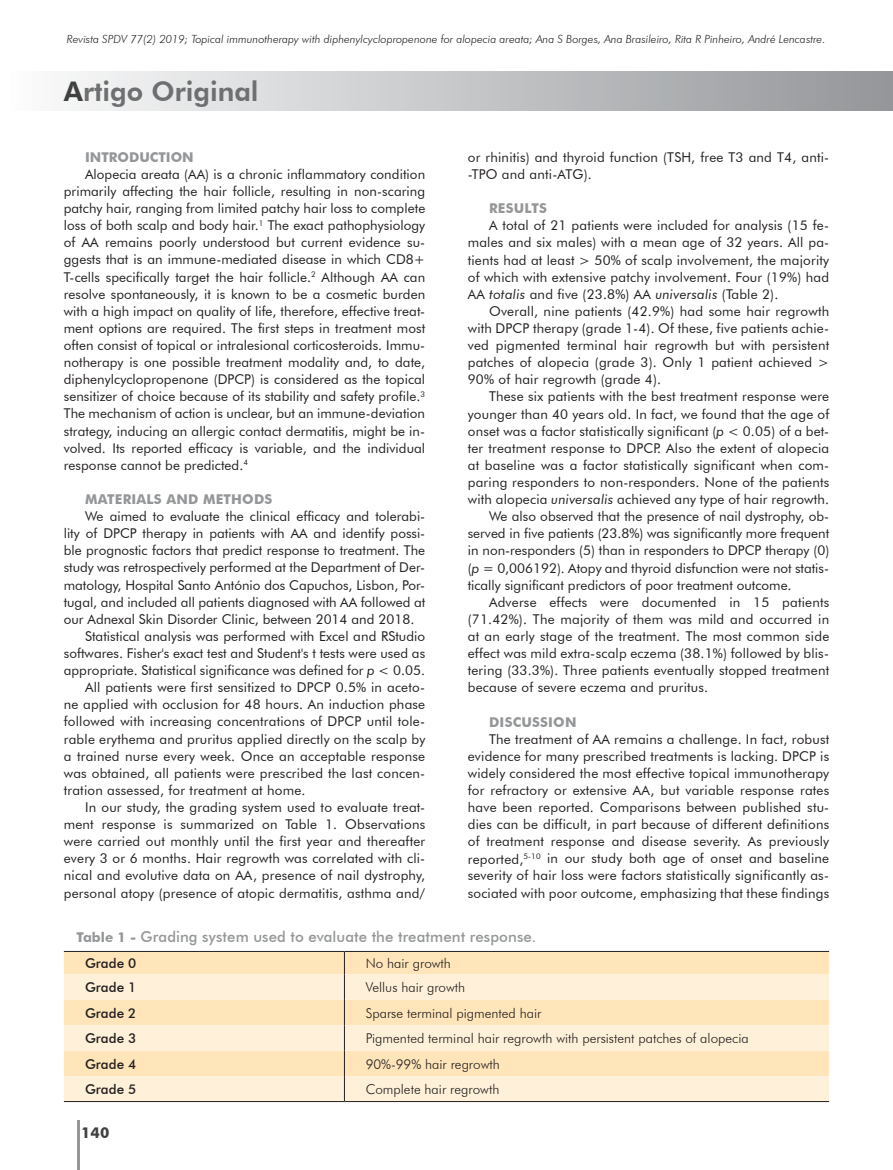
<style>
.page{position:relative;width:893px;height:1170px;background:#fff}
.page>*{position:absolute;margin:0;border:0;box-sizing:border-box;transform-origin:0 0}
.t1{font:800 27px "Futura BT";color:#6d6f71}
.t2{font:500 15px "Futura BT";letter-spacing:.005em;color:#949698}
.t3{font:700 15px "Futura BT";color:#414142}
.t4{font:13.5px/17.1px "Futura BT";letter-spacing:.015em;color:#231f20;text-align:justify}
.t5{font:300 13.5px "Futura BT";color:#231f20}
.t6{font:700 13.5px "Futura BT";letter-spacing:.015em;color:#949698}
.t7{font:500 13.5px "Futura BT";color:#231f20}
.t8{font:italic 300 11.25px "Futura BT";color:#231f20}
.s1{color:#414142}
.s2{font-style:italic}
.s3{font-weight:700;font-size:13.5px}
</style>
<div class="page">
<hr style="left:77px;top:1120px;width:3px;height:49px;background:#949698">
<div style="left:0;top:72px;width:893px;height:38px;background:linear-gradient(to right,#fdfdfd,#939598)"></div>
<div style="left:64px;top:952px;width:765px;height:22px;background:#ffe5b9"></div>
<svg style="left:64px;top:974px;width:765px;height:127px;background:#ffeccc"></svg>
<hr style="left:64px;top:1101px;width:280px;height:1px;background:#231f20">
<hr style="left:344px;top:1101px;width:485px;height:1px;background:#231f20">
<svg style="left:344px;top:952px;width:1px;height:149px"></svg>
<hr style="left:64px;top:951px;width:280px;height:1px;background:#231f20">
<hr style="left:344px;top:951px;width:485px;height:1px;background:#231f20">
<p class="t8" style="left:67px;top:32px;width:760px">Revista SPDV 77(2) 2019; Topical immunotherapy with diphenylcyclopropenone for alopecia areata; Ana S Borges, Ana Brasileiro, Rita R Pinheiro, André Lencastre.</p>
<h1 class="t1" style="left:64px;top:75px;width:196px"><span class="s1">A</span>rtigo Original</h1>
<p class="t6" style="left:85px;top:149px;width:110px">INTRODUCTION</p>
<p class="t4" style="left:64px;top:165px;width:363px;text-indent:21px">Alopecia areata (AA) is a chronic inflammatory condition primarily affecting the hair follicle, resulting in non-scaring patchy hair, ranging from limited patchy hair loss to complete loss of both scalp and body hair.<sup>1</sup> The exact pathophysiology of AA remains poorly understood but current evidence su&shy;ggests that is an immune-mediated disease in which CD8+ T-cells specifically target the hair follicle.<sup>2</sup> Although AA can resolve spontaneously, it is known to be a cosmetic burden with a high impact on quality of life, therefore, effective treat&shy;ment options are required. The first steps in treatment most often consist of topical or intralesional corticosteroids. Immu&shy;notherapy is one possible treatment modality and, to date, diphenylcyclopropenone (DPCP) is considered as the topical sensitizer of choice because of its stability and safety profile.<sup>3<br></sup>The mechanism of action is unclear, but an immune-deviation strategy, inducing an allergic contact dermatitis, might be in&shy;volved. Its reported efficacy is variable, and the individual response cannot be predicted.<sup>4</sup></p>
<p class="t6" style="left:85px;top:491px;width:189px">MATERIALS AND METHODS</p>
<p class="t4" style="left:85px;top:507px;width:342px">We aimed to evaluate the clinical efficacy and tolerabi-</p>
<p class="t4" style="left:64px;top:524px;width:363px">lity of DPCP therapy in patients with AA and identify possi-</p>
<p class="t4" style="left:64px;top:542px;width:363px">ble prognostic factors that predict response to treatment. The</p>
<p class="t4" style="left:64px;top:559px;width:363px">study was retrospectively performed at the Department of Der-</p>
<p class="t4" style="left:64px;top:576px;width:363px">matology, Hospital Santo António dos Capuchos, Lisbon, Por-</p>
<p class="t4" style="left:64px;top:593px;width:363px">tugal, and included all patients diagnosed with AA followed at</p>
<p class="t4" style="left:64px;top:610px;width:352px">our Adnexal Skin Disorder Clinic, between 2014 and 2018.</p>
<p class="t4" style="left:85px;top:627px;width:342px">Statistical analysis was performed with Excel and RStudio</p>
<p class="t4" style="left:64px;top:644px;width:363px">softwares. Fisher's exact test and Student's t tests were used as</p>
<p class="t4" style="left:64px;top:661px;width:363px">appropriate. Statistical significance was defined for <span class="s2">p</span> &lt; 0.05.</p>
<p class="t4" style="left:85px;top:678px;width:342px">All patients were first sensitized to DPCP 0.5% in aceto-</p>
<p class="t4" style="left:64px;top:695px;width:363px">ne applied with occlusion for 48 hours. An induction phase</p>
<p class="t4" style="left:64px;top:713px;width:363px">followed with increasing concentrations of DPCP until tole-</p>
<p class="t4" style="left:64px;top:730px;width:363px">rable erythema and pruritus applied directly on the scalp by</p>
<p class="t4" style="left:64px;top:747px;width:363px">a trained nurse every week. Once an acceptable response</p>
<p class="t4" style="left:64px;top:764px;width:363px">was obtained, all patients were prescribed the last concen-</p>
<p class="t4" style="left:64px;top:781px;width:243px">tration assessed, for treatment at home.</p>
<p class="t4" style="left:85px;top:798px;width:342px">In our study, the grading system used to evaluate treat-</p>
<p class="t4" style="left:64px;top:815px;width:363px">ment response is summarized on Table 1. Observations</p>
<p class="t4" style="left:64px;top:832px;width:363px">were carried out monthly until the first year and thereafter</p>
<p class="t4" style="left:64px;top:849px;width:363px">every 3 or 6 months. Hair regrowth was correlated with cli-</p>
<p class="t4" style="left:64px;top:867px;width:363px">nical and evolutive data on AA, presence of nail dystrophy,</p>
<p class="t4" style="left:64px;top:884px;width:363px">personal atopy (presence of atopic dermatitis, asthma and/</p>
<p class="t4" style="left:468px;top:148px;width:363px">or rhinitis) and thyroid function (TSH, free T3 and T4, anti--TPO and anti-ATG).</p>
<p class="t6" style="left:489px;top:200px;width:59px">RESULTS</p>
<p class="t4" style="left:468px;top:217px;width:363px;text-indent:21px">A total of 21 patients were included for analysis (15 fe&shy;males and six males) with a mean age of 32 years. All pa&shy;tients had at least &gt; 50% of scalp involvement, the majority of which with extensive patchy involvement. Four (19%) had AA <span class="s2">totalis</span> and five (23.8%) AA <span class="s2">universalis</span> (Table 2).</p>
<p class="t4" style="left:468px;top:302px;width:363px;text-indent:21px">Overall, nine patients (42.9%) had some hair regrowth with DPCP therapy (grade 1-4). Of these, five patients achie&shy;ved pigmented terminal hair regrowth but with persistent patches of alopecia (grade 3). Only 1 patient achieved &gt; 90% of hair regrowth (grade 4).</p>
<p class="t4" style="left:489px;top:388px;width:342px">These six patients with the best treatment response were</p>
<p class="t4" style="left:468px;top:405px;width:363px">younger than 40 years old. In fact, we found that the age of</p>
<p class="t4" style="left:468px;top:422px;width:363px">onset was a factor statistically significant (<span class="s2">p</span> &lt; 0.05) of a bet-</p>
<p class="t4" style="left:468px;top:439px;width:363px">ter treatment response to DPCP. Also the extent of alopecia</p>
<p class="t4" style="left:468px;top:456px;width:363px">at baseline was a factor statistically significant when com-</p>
<p class="t4" style="left:468px;top:473px;width:363px">paring responders to non-responders. None of the patients</p>
<p class="t4" style="left:468px;top:490px;width:363px">with alopecia <span class="s2">universalis</span> achieved any type of hair regrowth.</p>
<p class="t4" style="left:489px;top:507px;width:342px">We also observed that the presence of nail dystrophy, ob-</p>
<p class="t4" style="left:468px;top:525px;width:363px">served in five patients (23.8%) was significantly more frequent</p>
<p class="t4" style="left:468px;top:542px;width:363px">in non-responders (5) than in responders to DPCP therapy (0)</p>
<p class="t4" style="left:468px;top:559px;width:363px">(<span class="s2">p</span> = 0,006192). Atopy and thyroid disfunction were not statis-</p>
<p class="t4" style="left:468px;top:576px;width:325px">tically significant predictors of poor treatment outcome.</p>
<p class="t4" style="left:489px;top:593px;width:342px">Adverse effects were documented in 15 patients</p>
<p class="t4" style="left:468px;top:610px;width:363px">(71.42%). The majority of them was mild and occurred in</p>
<p class="t4" style="left:468px;top:627px;width:363px">at an early stage of the treatment. The most common side</p>
<p class="t4" style="left:468px;top:644px;width:363px">effect was mild extra-scalp eczema (38.1%) followed by blis-</p>
<p class="t4" style="left:468px;top:661px;width:363px">tering (33.3%). Three patients eventually stopped treatment</p>
<p class="t4" style="left:468px;top:679px;width:242px">because of severe eczema and pruritus.</p>
<p class="t6" style="left:489px;top:713px;width:89px">DISCUSSION</p>
<p class="t4" style="left:468px;top:730px;width:363px;text-indent:21px">The treatment of AA remains a challenge. In fact, robust evidence for many prescribed treatments is lacking. DPCP is widely considered the most effective topical immunotherapy for refractory or extensive AA, but variable response rates have been reported. Comparisons between published stu&shy;dies can be difficult, in part because of different definitions of treatment response and disease severity. As previously reported,<sup>5-10</sup> in our study both age of onset and baseline severity of hair loss were factors statistically significantly as&shy;sociated with poor outcome, emphasizing that these findings</p>
<p class="t2" style="left:77px;top:927px;width:461px"><span class="s3">Table 1 -</span> Grading system used to evaluate the treatment response.</p>
<p class="t7" style="left:85px;top:955px;width:53px">Grade 0</p>
<p class="t5" style="left:366px;top:955px;width:87px">No hair growth</p>
<p class="t7" style="left:85px;top:979px;width:53px">Grade 1</p>
<p class="t5" style="left:366px;top:979px;width:101px">Vellus hair growth</p>
<p class="t7" style="left:85px;top:1004px;width:53px">Grade 2</p>
<p class="t5" style="left:366px;top:1004px;width:177px">Sparse terminal pigmented hair</p>
<p class="t7" style="left:85px;top:1030px;width:53px">Grade 3</p>
<p class="t5" style="left:366px;top:1030px;width:385px">Pigmented terminal hair regrowth with persistent patches of alopecia</p>
<p class="t7" style="left:85px;top:1055px;width:53px">Grade 4</p>
<p class="t5" style="left:366px;top:1055px;width:136px">90%-99% hair regrowth</p>
<p class="t7" style="left:85px;top:1080px;width:53px">Grade 5</p>
<p class="t5" style="left:366px;top:1080px;width:135px">Complete hair regrowth</p>
<p class="t3" style="left:81px;top:1123px;width:30px">140</p>
</div>
